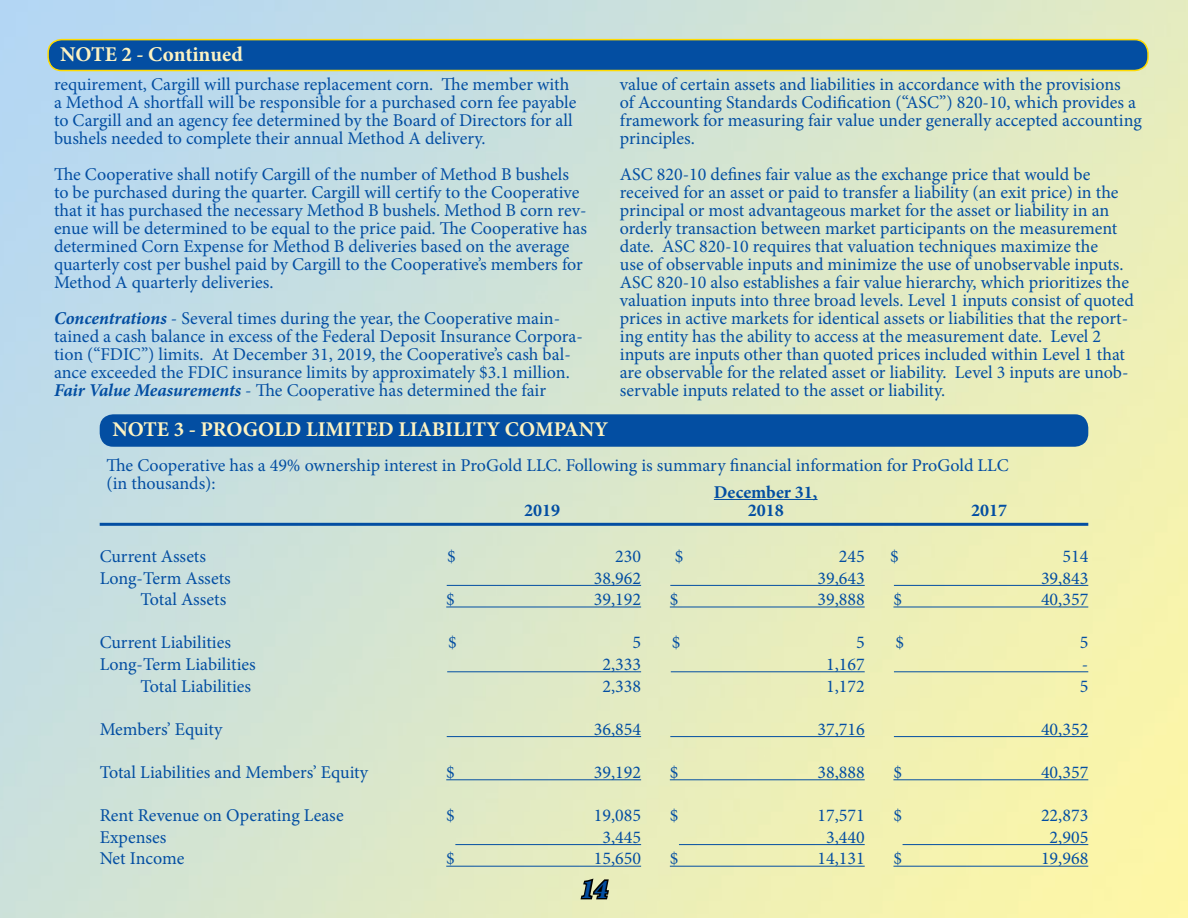
<style>
.page{position:relative;width:1188px;height:918px;background:#fff}
.page>*{position:absolute;margin:0;border:0;box-sizing:border-box;transform-origin:0 0}
.t1{font:italic 700 27px "Minion Pro";color:#034ea2}
.t2{font:700 21px "Minion Pro";color:#fdf3c2}
.t3{font:18px/18px "Minion Pro";color:#034ea2}
.t4{font:700 18px "Minion Pro";color:#034ea2}
.s1{font-weight:700;font-style:italic}
</style>
<div class="page">
<img style="left:0;top:0;width:1188px;height:918px">
<div style="left:100px;top:414px;width:988px;height:33px;background:#034ea2;border-radius:14px"></div>
<hr style="left:714px;top:499px;width:104px;height:1px;background:#034ea2">
<hr style="left:447px;top:585px;width:194px;height:1px;background:#034ea2">
<hr style="left:446px;top:607px;width:195px;height:1px;background:#034ea2">
<hr style="left:447px;top:671px;width:194px;height:1px;background:#034ea2">
<hr style="left:447px;top:736px;width:194px;height:1px;background:#034ea2">
<hr style="left:446px;top:779px;width:195px;height:1px;background:#034ea2">
<hr style="left:455px;top:844px;width:186px;height:1px;background:#034ea2">
<hr style="left:446px;top:866px;width:195px;height:1px;background:#034ea2">
<hr style="left:670px;top:585px;width:195px;height:1px;background:#034ea2">
<hr style="left:670px;top:607px;width:195px;height:1px;background:#034ea2">
<hr style="left:671px;top:671px;width:194px;height:1px;background:#034ea2">
<hr style="left:670px;top:736px;width:195px;height:1px;background:#034ea2">
<hr style="left:670px;top:779px;width:195px;height:1px;background:#034ea2">
<hr style="left:679px;top:844px;width:186px;height:1px;background:#034ea2">
<hr style="left:670px;top:866px;width:195px;height:1px;background:#034ea2">
<hr style="left:894px;top:585px;width:194px;height:1px;background:#034ea2">
<hr style="left:893px;top:607px;width:195px;height:1px;background:#034ea2">
<hr style="left:894px;top:671px;width:194px;height:1px;background:#034ea2">
<hr style="left:894px;top:736px;width:194px;height:1px;background:#034ea2">
<hr style="left:893px;top:779px;width:195px;height:1px;background:#034ea2">
<hr style="left:903px;top:844px;width:185px;height:1px;background:#034ea2">
<hr style="left:893px;top:866px;width:195px;height:1px;background:#034ea2">
<svg style="left:579px;top:877px;width:32px;height:24px"></svg>
<div style="left:48px;top:40px;width:1100px;height:31px;background:#034ea2;border-radius:14px"></div>
<div style="left:47px;top:39px;width:1102px;height:32px;border:2px solid #ffdb00;border-radius:14px"></div>
<hr style="left:100px;top:523px;width:988px;height:3px;background:#034ea2">
<p class="t2" style="left:60px;top:40px;width:184px">NOTE 2 - Continued</p>
<p class="t3" style="left:54px;top:75px;width:524px">requirement, Cargill will purchase replacement corn. The member with a Method A shortfall will be responsible for a purchased corn fee payable to Cargill and an agency fee determined by the Board of Directors for all bushels needed to complete their annual Method A delivery.</p>
<p class="t3" style="left:54px;top:165px;width:534px">The Cooperative shall notify Cargill of the number of Method B bushels to be purchased during the quarter. Cargill will certify to the Cooperative that it has purchased the necessary Method B bushels. Method B corn rev&shy;enue will be determined to be equal to the price paid. The Cooperative has determined Corn Expense for Method B deliveries based on the average quarterly cost per bushel paid by Cargill to the Cooperative’s members for Method A quarterly deliveries.</p>
<p class="t3" style="left:54px;top:309px;width:530px"><span class="s1">Concentrations</span> - Several times during the year, the Cooperative main&shy;tained a cash balance in excess of the Federal Deposit Insurance Corpora&shy;tion (“FDIC”) limits. At December 31, 2019, the Cooperative’s cash bal&shy;ance exceeded the FDIC insurance limits by approximately $3.1 million.<br><span class="s1">Fair Value Measurements</span> - The Cooperative has determined the fair</p>
<p class="t2" style="left:112px;top:415px;width:497px">NOTE 3 - PROGOLD LIMITED LIABILITY COMPANY</p>
<p class="t3" style="left:106px;top:456px;width:904px">The Cooperative has a 49% ownership interest in ProGold LLC. Following is summary financial information for ProGold LLC (in thousands):</p>
<p class="t3" style="left:620px;top:75px;width:523px">value of certain assets and liabilities in accordance with the provisions<br>of Accounting Standards Codification (“ASC”) 820-10, which provides a framework for measuring fair value under generally accepted accounting principles.</p>
<p class="t3" style="left:620px;top:165px;width:516px">ASC 820-10 defines fair value as the exchange price that would be received for an asset or paid to transfer a liability (an exit price) in the principal or most advantageous market for the asset or liability in an orderly transaction between market participants on the measurement date. ASC 820-10 requires that valuation techniques maximize the<br>use of observable inputs and minimize the use of unobservable inputs.<br>ASC 820-10 also establishes a fair value hierarchy, which prioritizes the valuation inputs into three broad levels. Level 1 inputs consist of quoted prices in active markets for identical assets or liabilities that the report&shy;ing entity has the ability to access at the measurement date. Level 2 inputs are inputs other than quoted prices included within Level 1 that are observable for the related asset or liability. Level 3 inputs are unob&shy;servable inputs related to the asset or liability.</p>
<p class="t4" style="left:714px;top:479px;width:105px">December 31,</p>
<p class="t3" style="left:100px;top:547px;width:108px">Current Assets</p>
<p class="t3" style="left:100px;top:569px;width:133px">Long-Term Assets</p>
<p class="t3" style="left:141px;top:591px;width:87px">Total Assets</p>
<p class="t3" style="left:100px;top:634px;width:133px">Current Liabilities</p>
<p class="t3" style="left:100px;top:655px;width:158px">Long-Term Liabilities</p>
<p class="t3" style="left:141px;top:677px;width:112px">Total Liabilities</p>
<p class="t3" style="left:100px;top:720px;width:124px">Members’ Equity</p>
<p class="t3" style="left:100px;top:763px;width:270px">Total Liabilities and Members’ Equity</p>
<p class="t3" style="left:100px;top:805px;width:246px;line-height:21.6px">Rent Revenue on Operating Lease<br>Expenses<br>Net Income</p>
<p class="t4" style="left:524px;top:498px;width:37px">2019</p>
<p class="t4" style="left:748px;top:498px;width:37px">2018</p>
<p class="t4" style="left:971px;top:498px;width:37px">2017</p>
<p class="t3" style="left:447px;top:547px;width:10px">$</p>
<p class="t3" style="left:594px;top:546px;width:49px;line-height:21.6px;text-align:right">230<br>38,962</p>
<p class="t3" style="left:446px;top:591px;width:10px">$</p>
<p class="t3" style="left:594px;top:591px;width:49px">39,192</p>
<p class="t3" style="left:448px;top:634px;width:10px">$</p>
<p class="t3" style="left:602px;top:632px;width:40px;line-height:21.6px;text-align:justify;text-indent:30px">5<br>2,333<br>2,338</p>
<p class="t3" style="left:594px;top:720px;width:49px">36,854</p>
<p class="t3" style="left:446px;top:763px;width:10px">$</p>
<p class="t3" style="left:594px;top:763px;width:49px">39,192</p>
<p class="t3" style="left:446px;top:807px;width:10px">$</p>
<p class="t3" style="left:594px;top:805px;width:49px;line-height:21.6px;text-align:center">19,085<br>3,445</p>
<p class="t3" style="left:446px;top:850px;width:10px">$</p>
<p class="t3" style="left:594px;top:850px;width:49px">15,650</p>
<h1 class="t1" style="left:581px;top:870px;width:28px">14</h1>
<p class="t3" style="left:675px;top:547px;width:10px">$</p>
<p class="t3" style="left:817px;top:546px;width:49px;line-height:21.6px;text-align:right">245<br>39,643</p>
<p class="t3" style="left:670px;top:591px;width:10px">$</p>
<p class="t3" style="left:817px;top:591px;width:49px">39,888</p>
<p class="t3" style="left:672px;top:634px;width:10px">$</p>
<p class="t3" style="left:826px;top:632px;width:40px;line-height:21.6px;text-align:justify;text-indent:30px">5<br>1,167<br>1,172</p>
<p class="t3" style="left:817px;top:720px;width:49px">37,716</p>
<p class="t3" style="left:670px;top:763px;width:10px">$</p>
<p class="t3" style="left:817px;top:763px;width:49px">38,888</p>
<p class="t3" style="left:670px;top:807px;width:10px">$</p>
<p class="t3" style="left:817px;top:805px;width:49px;line-height:21.6px;text-align:center">17,571<br>3,440</p>
<p class="t3" style="left:670px;top:850px;width:10px">$</p>
<p class="t3" style="left:817px;top:850px;width:49px">14,131</p>
<p class="t3" style="left:890px;top:547px;width:10px">$</p>
<p class="t3" style="left:1041px;top:546px;width:49px;line-height:21.6px;text-align:right">514<br>39,843</p>
<p class="t3" style="left:893px;top:591px;width:10px">$</p>
<p class="t3" style="left:1041px;top:591px;width:49px">40,357</p>
<p class="t3" style="left:895px;top:634px;width:10px">$</p>
<p class="t3" style="left:1080px;top:632px;width:10px;line-height:21.6px;text-align:justify">5 - 5</p>
<p class="t3" style="left:1041px;top:720px;width:49px">40,352</p>
<p class="t3" style="left:893px;top:763px;width:10px">$</p>
<p class="t3" style="left:1041px;top:763px;width:49px">40,357</p>
<p class="t3" style="left:893px;top:807px;width:10px">$</p>
<p class="t3" style="left:1041px;top:805px;width:49px;line-height:21.6px;text-align:center">22,873<br>2,905</p>
<p class="t3" style="left:893px;top:850px;width:10px">$</p>
<p class="t3" style="left:1041px;top:850px;width:49px">19,968</p>
</div>
